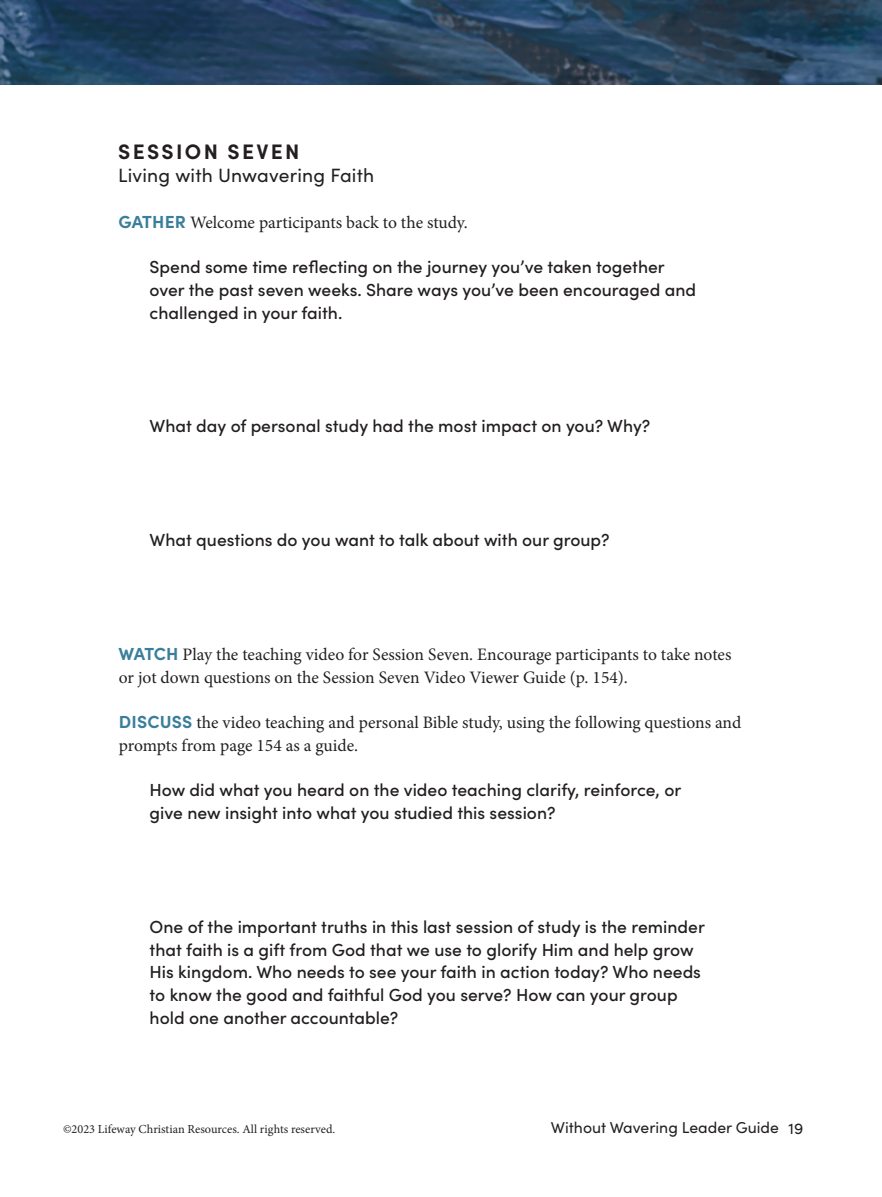
<style>
.page{position:relative;width:882px;height:1197px;background:#fff}
.page>*{position:absolute;margin:0;border:0;box-sizing:border-box;transform-origin:0 0}
.Session_Number{font:700 21px "Sofia Pro";letter-spacing:.11em;color:#231f20}
.Session_Title{font:19.25px "Sofia Pro";letter-spacing:.01em;color:#231f20}
.Activity_Questions{font:500 17.5px/22.8px "Sofia Pro";color:#231f20}
.Body_No_Indent{font:17.5px/22.8px "Minion Pro";color:#231f20}
.t1{font:15.75px "Sofia Pro";color:#231f20}
.t2{font:12.25px "Minion Pro";color:#231f20}
.s1{font-family:"Sofia Pro";font-weight:700;color:#3a7e9b}
</style>
<div class="page">
<img style="left:0;top:0;width:882px;height:84px">
<p class="Session_Number" style="left:118px;top:136px;width:183px">SESSION SEVEN</p>
<p class="Session_Title" style="left:118px;top:161px;width:258px">Living with Unwavering Faith</p>
<p class="Body_No_Indent" style="left:118px;top:211px;width:351px"><span class="s1">GATHER</span> Welcome participants back to the study.</p>
<p class="Activity_Questions" style="left:150px;top:254px;width:548px">Spend some time reflecting on the journey you’ve taken together over the past seven weeks. Share ways you’ve been encouraged and challenged in your faith.</p>
<p class="Activity_Questions" style="left:150px;top:414px;width:502px">What day of personal study had the most impact on you? Why?</p>
<p class="Activity_Questions" style="left:150px;top:527px;width:462px">What questions do you want to talk about with our group?</p>
<p class="Body_No_Indent" style="left:118px;top:643px;width:615px"><span class="s1">WATCH</span> Play the teaching video for Session Seven. Encourage participants to take notes or jot down questions on the Session Seven Video Viewer Guide (p. 154).</p>
<p class="Body_No_Indent" style="left:119px;top:711px;width:624px"><span class="s1">DISCUSS</span> the video teaching and personal Bible study, using the following questions and prompts from page 154 as a guide.</p>
<p class="Activity_Questions" style="left:150px;top:778px;width:533px">How did what you heard on the video teaching clarify, reinforce, or give new insight into what you studied this session?</p>
<p class="Activity_Questions" style="left:150px;top:914px;width:557px">One of the important truths in this last session of study is the reminder that faith is a gift from God that we use to glorify Him and help grow His kingdom. Who needs to see your faith in action today? Who needs to know the good and faithful God you serve? How can your group hold one another accountable?</p>
<p class="t2" style="left:63px;top:1121px;width:274px">©2023 Lifeway Christian Resources. All rights reserved.</p>
<p class="t1" style="left:551px;top:1116px;width:254px">Without Wavering Leader Guide 19</p>
</div>
